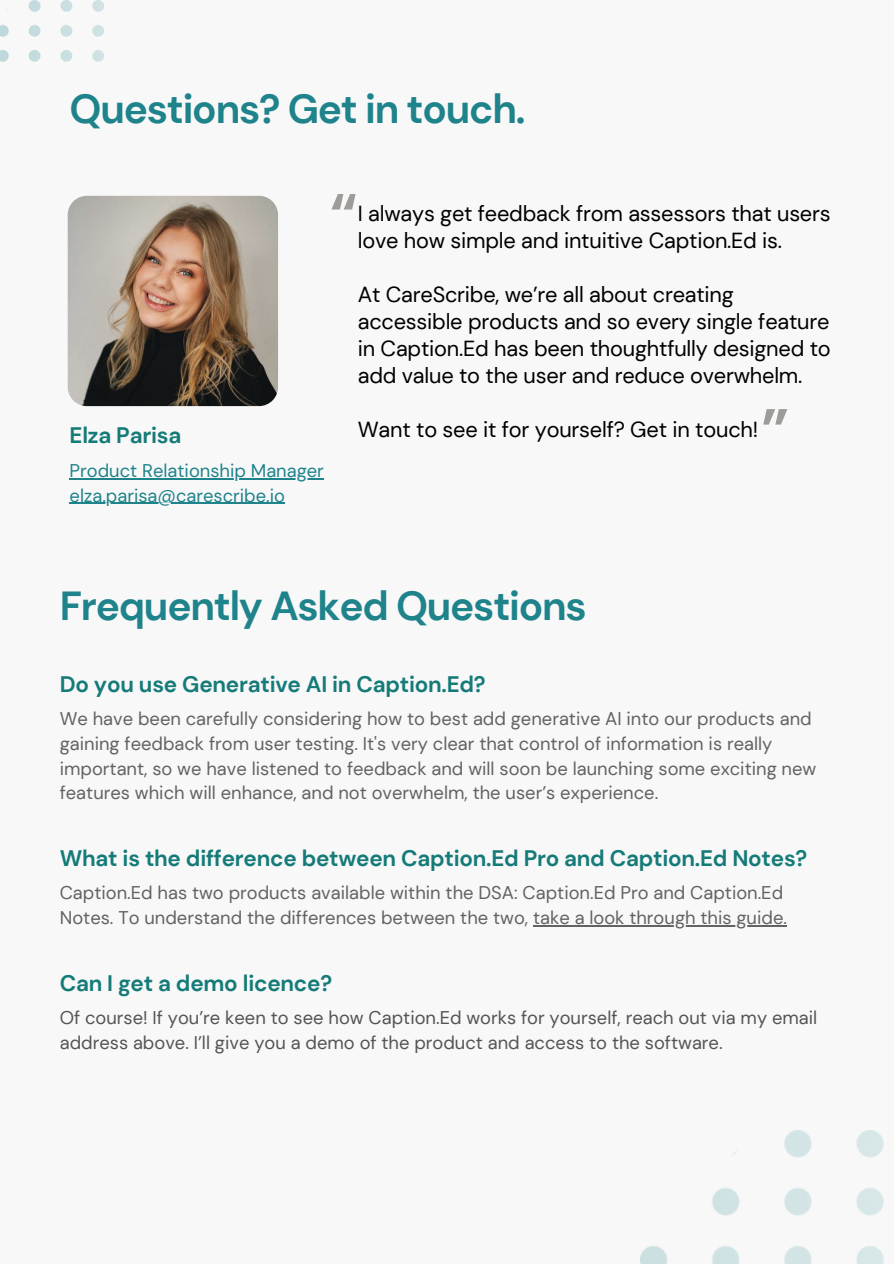
<style>
.page{position:relative;width:894px;height:1264px;background:#fff}
.page>*{position:absolute;margin:0;border:0;box-sizing:border-box;transform-origin:0 0}
.t1{font:700 63px "DM Sans";color:#9e9c99}
.t2{font:700 40.5px "DM Sans";letter-spacing:-.03em;color:#1f838b}
.t3{font:700 22.35px "DM Sans";letter-spacing:-.01em;color:#157b79}
.t4{font:21.75px/27px "DM Sans";letter-spacing:-.01em;color:#000}
.t5{font:18.3px/24.8px "DM Sans";color:#626264}
.t6{font:18.3px/24.8px "DM Sans";color:#545454}
.t7{font:18.3px "DM Sans";color:#1f838b}
</style>
<div class="page">
<div style="left:0;top:0;width:893px;height:1263px;background:#f8f8f8"></div>
<img style="left:640px;top:1130px;width:244px;height:133px">
<img style="left:68px;top:196px;width:210px;height:210px">
<img style="left:0;top:0;width:104px;height:62px">
<hr style="left:70px;top:478px;width:254px;height:1px;background:#1f838b">
<hr style="left:70px;top:503px;width:215px;height:1px;background:#1f838b">
<hr style="left:533px;top:925px;width:253px;height:1px;background:#626264">
<h1 class="t2" style="left:70px;top:83px;width:457px">Questions? Get in touch.</h1>
<p class="t1" style="left:329px;top:176px;width:30px">“</p>
<h2 class="t4" style="left:358px;top:200px;width:474px">I always get feedback from assessors that users love how simple and intuitive Caption.Ed is.</h2>
<h2 class="t4" style="left:358px;top:281px;width:474px">At CareScribe, we’re all about creating accessible products and so every single feature in Caption.Ed has been thoughtfully designed to add value to the user and reduce overwhelm.</h2>
<p class="t4" style="left:358px;top:416px;width:402px">Want to see it for yourself? Get in touch!</p>
<h3 class="t1" style="left:760px;top:391px;width:30px">”</h3>
<p class="t3" style="left:70px;top:421px;width:113px">Elza Parisa</p>
<p class="t7" style="left:70px;top:459px;width:256px">Product Relationship Manager</p>
<h2 class="t7" style="left:70px;top:483px;width:217px">elza.parisa@carescribe.io</h2>
<h1 class="t2" style="left:60px;top:579px;width:528px">Frequently Asked Questions</h1>
<p class="t3" style="left:60px;top:669px;width:427px">Do you use Generative AI in Caption.Ed?</p>
<h3 class="t5" style="left:60px;top:706px;width:758px">We have been carefully considering how to best add generative AI into our products and gaining feedback from user testing. It's very clear that control of information is really important, so we have listened to feedback and will soon be launching some exciting new features which will enhance, and not overwhelm, the user’s experience.</h3>
<p class="t3" style="left:60px;top:843px;width:749px">What is the difference between Caption.Ed Pro and Caption.Ed Notes?</p>
<h3 class="t5" style="left:60px;top:880px;width:728px">Caption.Ed has two products available within the DSA: Caption.Ed Pro and Caption.Ed<br>Notes. To understand the differences between the two, take a look through this guide.</h3>
<h3 class="t3" style="left:60px;top:968px;width:274px">Can I get a demo licence?</h3>
<p class="t6" style="left:60px;top:1005px;width:758px">Of course! If you’re keen to see how Caption.Ed works for yourself, reach out via my email address above. I’ll give you a demo of the product and access to the software.</p>
</div>
